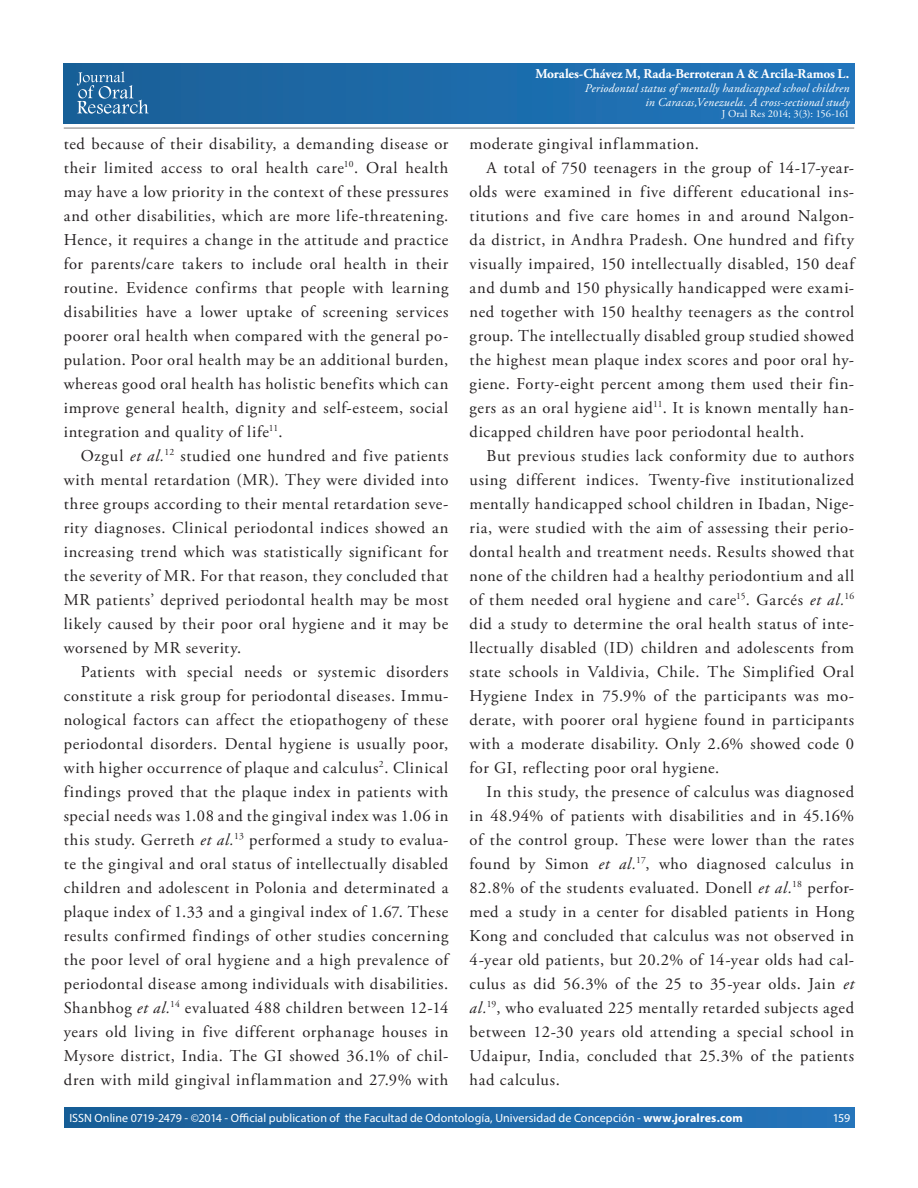
<style>
.page{position:relative;width:918px;height:1188px;background:#fff}
.page>*{position:absolute;margin:0;border:0;box-sizing:border-box;transform-origin:0 0}
.texto_parrafos_inter{font:16.5px/24px "Adobe Garamond Pro";letter-spacing:.04em;color:#231f20;text-align:justify}
.t1{font:700 13.5px "Adobe Garamond Pro";letter-spacing:-.01em;color:#fff}
.t2{font:12px "Myriad Pro";letter-spacing:.005em;color:#fff}
.t3{font:italic 12px "Adobe Garamond Pro";letter-spacing:.015em;color:#fff}
.t4{font:10.5px "Adobe Garamond Pro";letter-spacing:.01em;color:#fff}
.s1{font-style:italic}
.s2{font-weight:700}
</style>
<div class="page">
<div style="left:64px;top:64px;width:790px;height:59px;background:linear-gradient(to right,#1a5f97,#2176bd)"></div>
<svg style="left:77px;top:71px;width:72px;height:43px;background:#407baa"></svg>
<hr style="left:64px;top:127px;width:790px;height:2px;background:#231f20">
<div style="left:64px;top:1108px;width:790px;height:19px;background:linear-gradient(to right,#195d95,#2574bb)"></div>
<p class="t1" style="left:535px;top:66px;width:316px">Morales-Chávez M, Rada-Berroteran A &amp; Arcila-Ramos L.</p>
<p class="texto_parrafos_inter" style="left:64px;top:132px;width:386px">ted because of their disability, a demanding disease or their limited access to oral health care<sup>10</sup>. Oral health may have a low priority in the context of these pressures and other disabilities, which are more life-threatening.<br>Hence, it requires a change in the attitude and practice for parents/care takers to include oral health in their routine. Evidence confirms that people with learning disabilities have a lower uptake of screening services poorer oral health when compared with the general po&shy;pulation. Poor oral health may be an additional burden, whereas good oral health has holistic benefits which can improve general health, dignity and self-esteem, social integration and quality of life<sup>11</sup>.</p>
<p class="texto_parrafos_inter" style="left:64px;top:444px;width:386px;text-indent:17px">Ozgul <span class="s1">et al.</span><sup>12</sup> studied one hundred and five patients with mental retardation (MR). They were divided into three groups according to their mental retardation seve&shy;rity diagnoses. Clinical periodontal indices showed an increasing trend which was statistically significant for the severity of MR. For that reason, they concluded that MR patients’ deprived periodontal health may be most likely caused by their poor oral hygiene and it may be worsened by MR severity.</p>
<p class="texto_parrafos_inter" style="left:64px;top:660px;width:386px;text-indent:17px">Patients with special needs or systemic disorders constitute a risk group for periodontal diseases. Immu&shy;nological factors can affect the etiopathogeny of these periodontal disorders. Dental hygiene is usually poor, with higher occurrence of plaque and calculus<sup>2</sup>. Clinical findings proved that the plaque index in patients with special needs was 1.08 and the gingival index was 1.06 in this study. Gerreth <span class="s1">et al.</span><sup>13</sup> performed a study to evalua&shy;te the gingival and oral status of intellectually disabled children and adolescent in Polonia and determinated a plaque index of 1.33 and a gingival index of 1.67. These results confirmed findings of other studies concerning the poor level of oral hygiene and a high prevalence of periodontal disease among individuals with disabilities.<br>Shanbhog <span class="s1">et al.</span><sup>14</sup> evaluated 488 children between 12-14 years old living in five different orphanage houses in Mysore district, India. The GI showed 36.1% of chil&shy;dren with mild gingival inflammation and 27.9% with</p>
<p class="t3" style="left:585px;top:81px;width:266px">Periodontal status of mentally handicapped school children</p>
<p class="t3" style="left:645px;top:95px;width:205px">in Caracas,Venezuela. A cross-sectional study</p>
<p class="t4" style="left:722px;top:107px;width:129px">J Oral Res 2014; 3(3): 156-161</p>
<p class="texto_parrafos_inter" style="left:470px;top:132px;width:231px">moderate gingival inflammation.</p>
<p class="texto_parrafos_inter" style="left:470px;top:156px;width:386px;text-indent:17px">A total of 750 teenagers in the group of 14-17-year&shy;olds were examined in five different educational ins&shy;titutions and five care homes in and around Nalgon&shy;da district, in Andhra Pradesh. One hundred and fifty visually impaired, 150 intellectually disabled, 150 deaf and dumb and 150 physically handicapped were exami&shy;ned together with 150 healthy teenagers as the control group. The intellectually disabled group studied showed the highest mean plaque index scores and poor oral hy&shy;giene. Forty-eight percent among them used their fin&shy;gers as an oral hygiene aid<sup>11</sup>. It is known mentally han&shy;dicapped children have poor periodontal health.</p>
<p class="texto_parrafos_inter" style="left:470px;top:444px;width:386px;text-indent:17px">But previous studies lack conformity due to authors using different indices. Twenty-five institutionalized mentally handicapped school children in Ibadan, Nige&shy;ria, were studied with the aim of assessing their perio&shy;dontal health and treatment needs. Results showed that none of the children had a healthy periodontium and all of them needed oral hygiene and care<sup>15</sup>. Garcés <span class="s1">et al.</span><sup>16 </sup>did a study to determine the oral health status of inte&shy;llectually disabled (ID) children and adolescents from state schools in Valdivia, Chile. The Simplified Oral Hygiene Index in 75.9% of the participants was mo&shy;derate, with poorer oral hygiene found in participants with a moderate disability. Only 2.6% showed code 0 for GI, reflecting poor oral hygiene.</p>
<p class="texto_parrafos_inter" style="left:470px;top:780px;width:386px;text-indent:17px">In this study, the presence of calculus was diagnosed in 48.94% of patients with disabilities and in 45.16% of the control group. These were lower than the rates found by Simon <span class="s1">et al.</span><sup>17</sup>, who diagnosed calculus in 82.8% of the students evaluated. Donell <span class="s1">et al.</span><sup>18</sup> perfor&shy;med a study in a center for disabled patients in Hong Kong and concluded that calculus was not observed in 4-year old patients, but 20.2% of 14-year olds had cal&shy;culus as did 56.3% of the 25 to 35-year olds. Jain <span class="s1">et al.</span><sup>19</sup>, who evaluated 225 mentally retarded subjects aged between 12-30 years old attending a special school in Udaipur, India, concluded that 25.3% of the patients had calculus.</p>
<p class="t2" style="left:69px;top:1111px;width:675px">ISSN Online 0719-2479 - ©2014 - Official publication of the Facultad de Odontología, Universidad de Concepción - <span class="s2">www.joralres.com</span></p>
<p class="t2" style="left:833px;top:1111px;width:19px">159</p>
</div>
